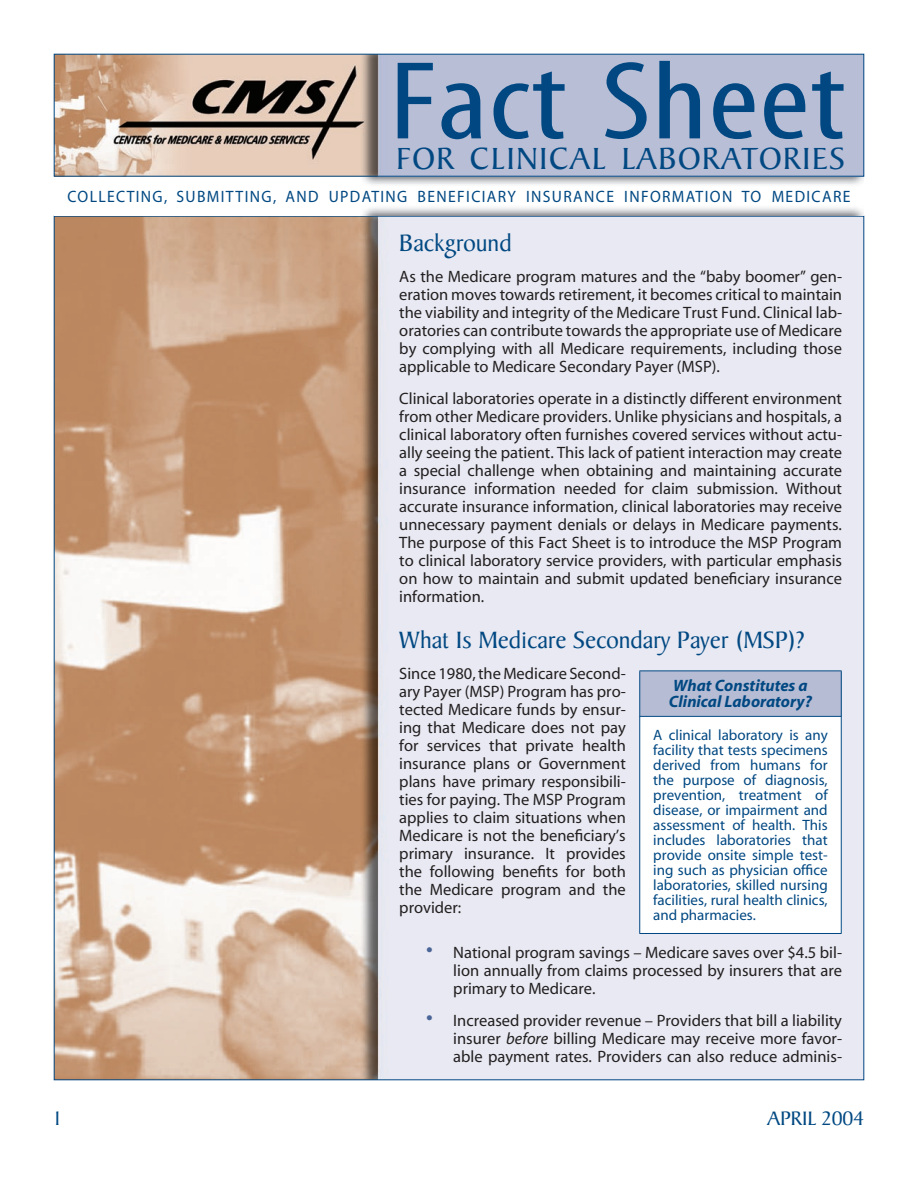
<style>
.page{position:relative;width:918px;height:1188px;background:#fff}
.page>*{position:absolute;margin:0;border:0;box-sizing:border-box;transform-origin:0 0}
.t1{font:condensed 112.05px "Myriad";letter-spacing:.01em;color:#014882;scale:1.22 1}
.t2{font:33px "Baker Signet";letter-spacing:.045em;color:#014882}
.t3{font:25.5px "Baker Signet";color:#014882}
.t4{font:21px "Baker Signet";color:#014882}
.t5{font:16.5px/18px "Myriad";color:#231f20;text-align:justify}
.t6{font:16.5px "Myriad";letter-spacing:.085em;color:#014882;scale:.95 1}
.t7{font:italic 700 16.5px/16.5px "Myriad";color:#014882}
.t8{font:15px/15px "Myriad";color:#014882;text-align:justify}
.s1{font-size:24px;color:#4a6598}
.s2{font-style:italic}
</style>
<div class="page">
<img style="left:54px;top:56px;width:810px;height:1022px">
<div style="left:54px;top:54px;width:810px;height:122px;border:1px solid #014882"></div>
<div style="left:640px;top:671px;width:201px;height:45px;background:#b5bcd4"></div>
<div style="left:640px;top:716px;width:201px;height:217px;background:#fff"></div>
<hr style="left:639px;top:670px;width:203px;height:1px;background:#014882">
<hr style="left:639px;top:671px;width:1px;height:45px;background:#014882">
<hr style="left:841px;top:671px;width:1px;height:45px;background:#014882">
<hr style="left:639px;top:716px;width:203px;height:1px;background:#014882">
<hr style="left:639px;top:717px;width:1px;height:216px;background:#014882">
<hr style="left:841px;top:717px;width:1px;height:216px;background:#014882">
<hr style="left:639px;top:933px;width:203px;height:1px;background:#014882">
<p class="t1" style="left:389px;top:46px;width:375px">Fact Sheet</p>
<p class="t2" style="left:396px;top:140px;width:450px">FOR CLINICAL LABORATORIES</p>
<p class="t6" style="left:68px;top:188px;width:826px">COLLECTING, SUBMITTING, AND UPDATING BENEFICIARY INSURANCE INFORMATION TO MEDICARE</p>
<h1 class="t3" style="left:399px;top:229px;width:114px">Background</h1>
<p class="t5" style="left:399px;top:269px;width:444px">As the Medicare program matures and the “baby boomer” gen&shy;eration moves towards retirement, it becomes critical to maintain the viability and integrity of the Medicare Trust Fund. Clinical lab&shy;oratories can contribute towards the appropriate use of Medicare by complying with all Medicare requirements, including those applicable to Medicare Secondary Payer (MSP).</p>
<p class="t5" style="left:399px;top:390px;width:444px">Clinical laboratories operate in a distinctly different environment from other Medicare providers. Unlike physicians and hospitals, a clinical laboratory often furnishes covered services without actu&shy;ally seeing the patient. This lack of patient interaction may create a special challenge when obtaining and maintaining accurate insurance information needed for claim submission. Without accurate insurance information, clinical laboratories may receive unnecessary payment denials or delays in Medicare payments.<br>The purpose of this Fact Sheet is to introduce the MSP Program to clinical laboratory service providers, with particular emphasis on how to maintain and submit updated beneficiary insurance information.</p>
<h1 class="t3" style="left:399px;top:626px;width:407px">What Is Medicare Secondary Payer (MSP)?</h1>
<p class="t5" style="left:399px;top:665px;width:228px">Since 1980, the Medicare Second&shy;ary Payer (MSP) Program has pro&shy;tected Medicare funds by ensur&shy;ing that Medicare does not pay for services that private health insurance plans or Government plans have primary responsibili&shy;ties for paying. The MSP Program applies to claim situations when Medicare is not the beneficiary’s primary insurance. It provides the following benefits for both the Medicare program and the provider:</p>
<p class="t5" style="left:453px;top:944px;width:390px;text-indent:-27px"><span class="s1">•</span> National program savings – Medicare saves over $4.5 bil&shy;lion annually from claims processed by insurers that are primary to Medicare.</p>
<p class="t5" style="left:453px;top:1012px;width:390px;text-indent:-27px"><span class="s1">•</span> Increased provider revenue – Providers that bill a liability insurer <span class="s2">before</span> billing Medicare may receive more favor&shy;able payment rates. Providers can also reduce adminis-</p>
<p class="t7" style="left:669px;top:678px;width:145px">What Constitutes a<br>Clinical Laboratory?</p>
<p class="t8" style="left:653px;top:728px;width:176px">A clinical laboratory is any facility that tests specimens derived from humans for the purpose of diagnosis, prevention, treatment of disease, or impairment and assessment of health. This includes laboratories that provide onsite simple test&shy;ing such as physician office laboratories, skilled nursing facilities, rural health clinics, and pharmacies.</p>
<p class="t4" style="left:54px;top:1107px;width:8px">1</p>
<p class="t4" style="left:768px;top:1107px;width:98px">APRIL 2004</p>
</div>
